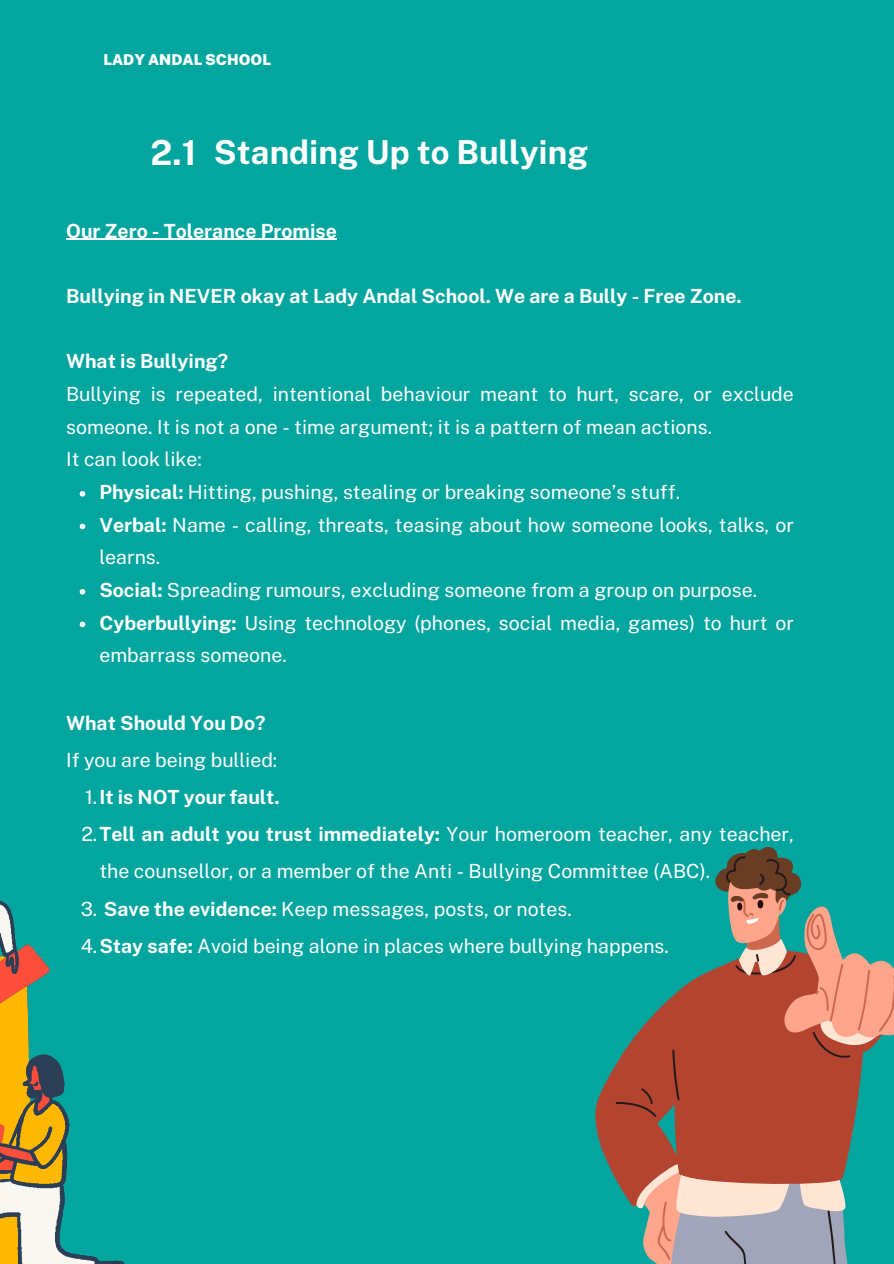
<style>
.page{position:relative;width:894px;height:1264px;background:#fff}
.page>*{position:absolute;margin:0;border:0;box-sizing:border-box;transform-origin:0 0}
.t1{font:700 33px "Public Sans";color:#fff}
.t2{font:19.5px/37.2px "Public Sans";color:#fff}
.t3{font:700 19.5px "Public Sans";color:#fff}
.t4{font:900 15px "Public Sans";color:#fff}
.s1{font-size:34.5px}
.s2{font-weight:700}
.s3{font-weight:400}
</style>
<div class="page">
<div style="left:0;top:0;width:893px;height:1263px;background:#03a59f"></div>
<svg style="left:0;top:901px;width:115px;height:362px"></svg>
<hr style="left:66px;top:239px;width:271px;height:1px;background:#fff">
<svg style="left:80px;top:491px;width:5px;height:5px"></svg>
<svg style="left:80px;top:523px;width:5px;height:6px"></svg>
<svg style="left:80px;top:589px;width:5px;height:5px"></svg>
<svg style="left:80px;top:621px;width:5px;height:6px"></svg>
<svg style="left:595px;top:847px;width:298px;height:416px"></svg>
<p class="t4" style="left:103px;top:51px;width:169px">LADY ANDAL SCHOOL</p>
<h1 class="t1" style="left:150px;top:132px;width:439px"><span class="s1">2.1</span> Standing Up to Bullying</h1>
<p class="t3" style="left:66px;top:219px;width:272px">Our Zero - Tolerance Promise</p>
<p class="t3" style="left:66px;top:284px;width:677px">Bullying in NEVER okay at Lady Andal School. We are a Bully - Free Zone.</p>
<p class="t3" style="left:66px;top:350px;width:163px">What is Bullying?</p>
<p class="t2" style="left:66px;top:375px;width:729px">Bullying is repeated, intentional behaviour meant to hurt, scare, or exclude</p>
<p class="t2" style="left:66px;top:408px;width:647px">someone. It is not a one - time argument; it is a pattern of mean actions.</p>
<p class="t2" style="left:66px;top:440px;width:137px">It can look like:</p>
<p class="t2" style="left:99px;top:473px;width:582px"><span class="s2">Physical:</span> Hitting, pushing, stealing or breaking someone’s stuff.</p>
<p class="t2" style="left:99px;top:506px;width:695px"><span class="s2">Verbal:</span> Name - calling, threats, teasing about how someone looks, talks, or</p>
<p class="t2" style="left:99px;top:538px;width:62px">learns.</p>
<p class="t2" style="left:99px;top:571px;width:659px"><span class="s2">Social:</span> Spreading rumours, excluding someone from a group on purpose.</p>
<p class="t2" style="left:99px;top:604px;width:695px"><span class="s2">Cyberbullying:</span> Using technology (phones, social media, games) to hurt or</p>
<p class="t2" style="left:99px;top:636px;width:189px">embarrass someone.</p>
<p class="t3" style="left:66px;top:711px;width:201px">What Should You Do?</p>
<p class="t2" style="left:66px;top:741px;width:213px">If you are being bullied:</p>
<p class="t3" style="left:85px;top:785px;width:196px"><span class="s3">1.</span>It is NOT your fault.</p>
<p class="t2" style="left:81px;top:815px;width:713px">2.<span class="s2">Tell an adult you trust immediately:</span> Your homeroom teacher, any teacher,</p>
<p class="t2" style="left:99px;top:852px;width:612px">the counsellor, or a member of the Anti - Bullying Committee (ABC).</p>
<p class="t2" style="left:81px;top:889px;width:589px">3. <span class="s2">Save the evidence:</span> Keep messages, posts, or notes.<br>4.<span class="s2">Stay safe:</span> Avoid being alone in places where bullying happens.</p>
</div>
